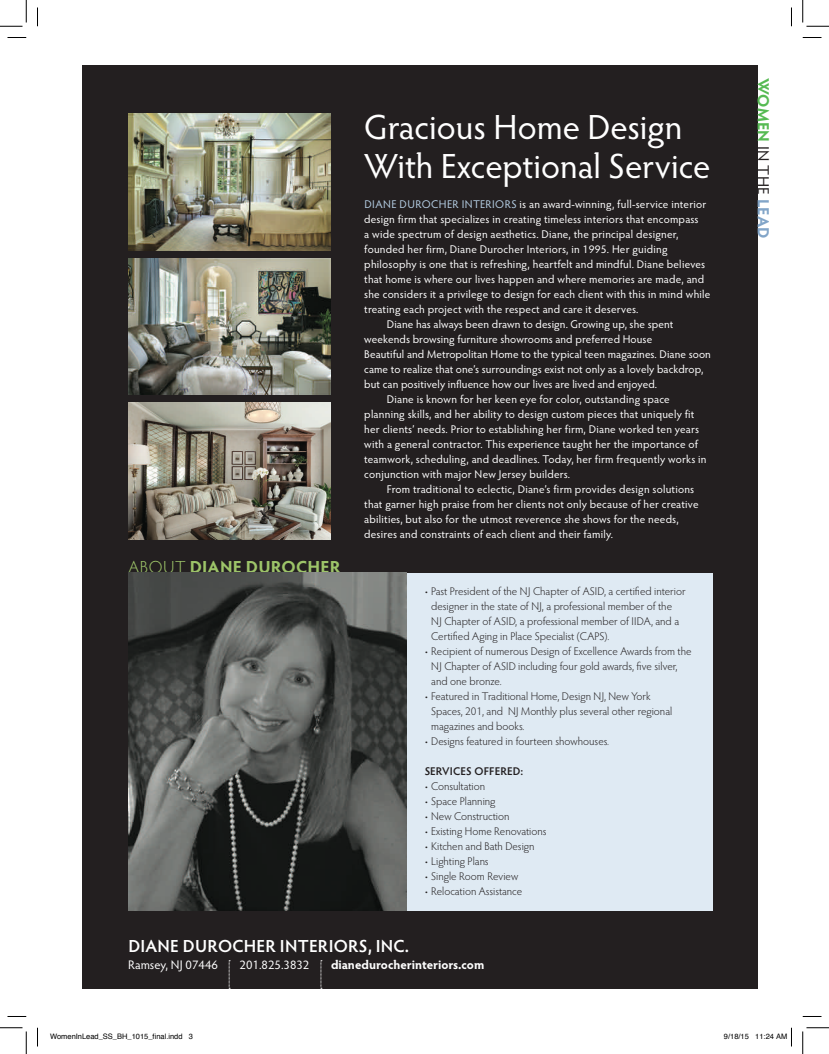
<style>
.page{position:relative;width:829px;height:1054px;background:#fff}
.page>*{position:absolute;margin:0;border:0;box-sizing:border-box;transform-origin:0 0}
.t1{font:35px/38.8px "Hypatia Sans Pro";color:#fff}
.t2{font:600 17.5px "Hypatia Sans Pro";letter-spacing:.015em;color:#fff}
.t3{font:700 17.5px "Hypatia Sans Pro";letter-spacing:.015em;color:#9dc469}
.t4{font:700 16.25px "Hypatia Sans Pro";letter-spacing:.01em;color:#56ba53}
.t5{font:12.5px "Hypatia Sans Pro";color:#fff}
.t6{font:700 12.5px "Hypatia Sans Pro";color:#fff}
.t7{font:11.25px "Hypatia Sans Pro";letter-spacing:.015em;color:#fff}
.t8{font:300 11.25px/15px "Hypatia Sans Pro";color:#231f20}
.t9{font:600 11.25px "Hypatia Sans Pro";letter-spacing:.01em;color:#231f20}
.t10{font:7.5px "Helvetica";color:#000}
.s1{font-weight:300}
.s2{color:#b5cee4}
.s3{font-weight:400;color:#231f20}
.s4{color:#82a5c8}
</style>
<div class="page">
<div style="left:82px;top:65px;width:676px;height:923px;background:#231f20"></div>
<div style="left:128px;top:573px;width:584px;height:337px;background:#dfeaf3"></div>
<svg style="left:229px;top:960px;width:1px;height:29px"></svg>
<svg style="left:321px;top:960px;width:1px;height:29px"></svg>
<img style="left:128px;top:114px;width:202px;height:136px">
<img style="left:128px;top:258px;width:202px;height:137px">
<img style="left:128px;top:403px;width:202px;height:136px">
<img style="left:128px;top:573px;width:278px;height:337px">
<svg style="left:8px;top:37px;width:18px;height:1px"></svg>
<svg style="left:802px;top:37px;width:19px;height:1px"></svg>
<svg style="left:8px;top:1016px;width:18px;height:1px"></svg>
<svg style="left:802px;top:1016px;width:19px;height:1px"></svg>
<svg style="left:37px;top:8px;width:1px;height:18px"></svg>
<svg style="left:37px;top:1028px;width:1px;height:18px"></svg>
<svg style="left:791px;top:8px;width:1px;height:18px"></svg>
<svg style="left:0;top:0;width:27px;height:27px"></svg>
<svg style="left:0;top:1027px;width:27px;height:27px"></svg>
<svg style="left:802px;top:0;width:27px;height:27px"></svg>
<svg style="left:802px;top:1027px;width:27px;height:27px"></svg>
<svg style="left:791px;top:1028px;width:1px;height:18px"></svg>
<h2 class="t3" style="left:128px;top:554px;width:214px"><span class="s1">ABOUT</span> DIANE DUROCHER</h2>
<h1 class="t1" style="left:364px;top:107px;width:348px">Gracious Home Design<br>With Exceptional Service</h1>
<p class="t7" style="left:364px;top:197px;width:343px"><span class="s2">DIANE DUROCHER INTERIORS</span> is an award-winning, full-service interior</p>
<p class="t7" style="left:364px;top:212px;width:336px">design firm that specializes in creating timeless interiors that encompass</p>
<p class="t7" style="left:364px;top:227px;width:316px">a wide spectrum of design aesthetics. Diane, the principal designer,</p>
<p class="t7" style="left:364px;top:242px;width:305px">founded her firm, Diane Durocher Interiors, in 1995. Her guiding</p>
<p class="t7" style="left:364px;top:257px;width:342px">philosophy is one that is refreshing, heartfelt and mindful. Diane believes</p>
<p class="t7" style="left:364px;top:272px;width:341px">that home is where our lives happen and where memories are made, and</p>
<p class="t7" style="left:364px;top:287px;width:348px">she considers it a privilege to design for each client with this in mind while</p>
<p class="t7" style="left:364px;top:302px;width:275px">treating each project with the respect and care it deserves.</p>
<p class="t7" style="left:387px;top:317px;width:288px">Diane has always been drawn to design. Growing up, she spent</p>
<p class="t7" style="left:364px;top:332px;width:289px">weekends browsing furniture showrooms and preferred House</p>
<p class="t7" style="left:364px;top:347px;width:348px">Beautiful and Metropolitan Home to the typical teen magazines. Diane soon</p>
<p class="t7" style="left:364px;top:362px;width:341px">came to realize that one’s surroundings exist not only as a lovely backdrop,</p>
<p class="t7" style="left:364px;top:377px;width:294px">but can positively influence how our lives are lived and enjoyed.</p>
<p class="t7" style="left:387px;top:392px;width:284px">Diane is known for her keen eye for color, outstanding space</p>
<p class="t7" style="left:364px;top:407px;width:331px">planning skills, and her ability to design custom pieces that uniquely fit</p>
<p class="t7" style="left:364px;top:422px;width:336px">her clients’ needs. Prior to establishing her firm, Diane worked ten years</p>
<p class="t7" style="left:364px;top:437px;width:335px">with a general contractor. This experience taught her the importance of</p>
<p class="t7" style="left:364px;top:452px;width:344px">teamwork, scheduling, and deadlines. Today, her firm frequently works in</p>
<p class="t7" style="left:364px;top:467px;width:207px">conjunction with major New Jersey builders.</p>
<p class="t7" style="left:387px;top:482px;width:309px">From traditional to eclectic, Diane’s firm provides design solutions</p>
<p class="t7" style="left:364px;top:497px;width:336px">that garner high praise from her clients not only because of her creative</p>
<p class="t7" style="left:364px;top:512px;width:316px">abilities, but also for the utmost reverence she shows for the needs,</p>
<p class="t7" style="left:364px;top:527px;width:250px">desires and constraints of each client and their family.</p>
<p class="t8" style="left:431px;top:583px;width:256px;text-indent:-7px">• Past President of the NJ Chapter of ASID, a certified interior designer in the state of NJ, a professional member of the<br>NJ Chapter of ASID, a professional member of IIDA, and a Certified Aging in Place Specialist (CAPS).</p>
<p class="t8" style="left:431px;top:643px;width:262px;text-indent:-7px">• Recipient of numerous Design of Excellence Awards from the<br>NJ Chapter of ASID including four gold awards, five silver, and one bronze.</p>
<p class="t8" style="left:431px;top:688px;width:243px;text-indent:-7px">• Featured in Traditional Home, Design NJ, New York<br>Spaces, 201, and NJ Monthly plus several other regional magazines and books.</p>
<p class="t8" style="left:425px;top:733px;width:186px">• Designs featured in fourteen showhouses.</p>
<p class="t9" style="left:425px;top:763px;width:100px">SERVICES OFFERED:</p>
<p class="t8" style="left:425px;top:778px;width:62px">• Consultation</p>
<p class="t8" style="left:425px;top:793px;width:73px">• Space Planning</p>
<p class="t8" style="left:425px;top:808px;width:86px">• New Construction</p>
<p class="t8" style="left:425px;top:823px;width:123px">• Existing Home Renovations</p>
<p class="t8" style="left:425px;top:838px;width:111px">• Kitchen and Bath Design</p>
<p class="t8" style="left:425px;top:853px;width:66px">• Lighting Plans</p>
<p class="t8" style="left:425px;top:868px;width:95px">• Single Room Review</p>
<p class="t8" style="left:425px;top:883px;width:99px">• Relocation Assistance</p>
<h2 class="t2" style="left:128px;top:933px;width:282px">DIANE DUROCHER INTERIORS, INC.</h2>
<p class="t5" style="left:128px;top:956px;width:91px">Ramsey, NJ 07446</p>
<p class="t5" style="left:240px;top:956px;width:71px">201.825.3832</p>
<p class="t6" style="left:331px;top:956px;width:155px">dianedurocherinteriors.com</p>
<h3 class="t4" style="left:775px;top:78px;width:162px;rotate:90deg">WOMEN <span class="s3">IN THE</span> <span class="s4">LEAD</span></h3>
<p class="t10" style="left:50px;top:1033px;width:144px">WomenInLead_SS_BH_1015_final.indd 3</p>
<p class="t10" style="left:724px;top:1033px;width:65px">9/18/15 11:24 AM</p>
</div>
